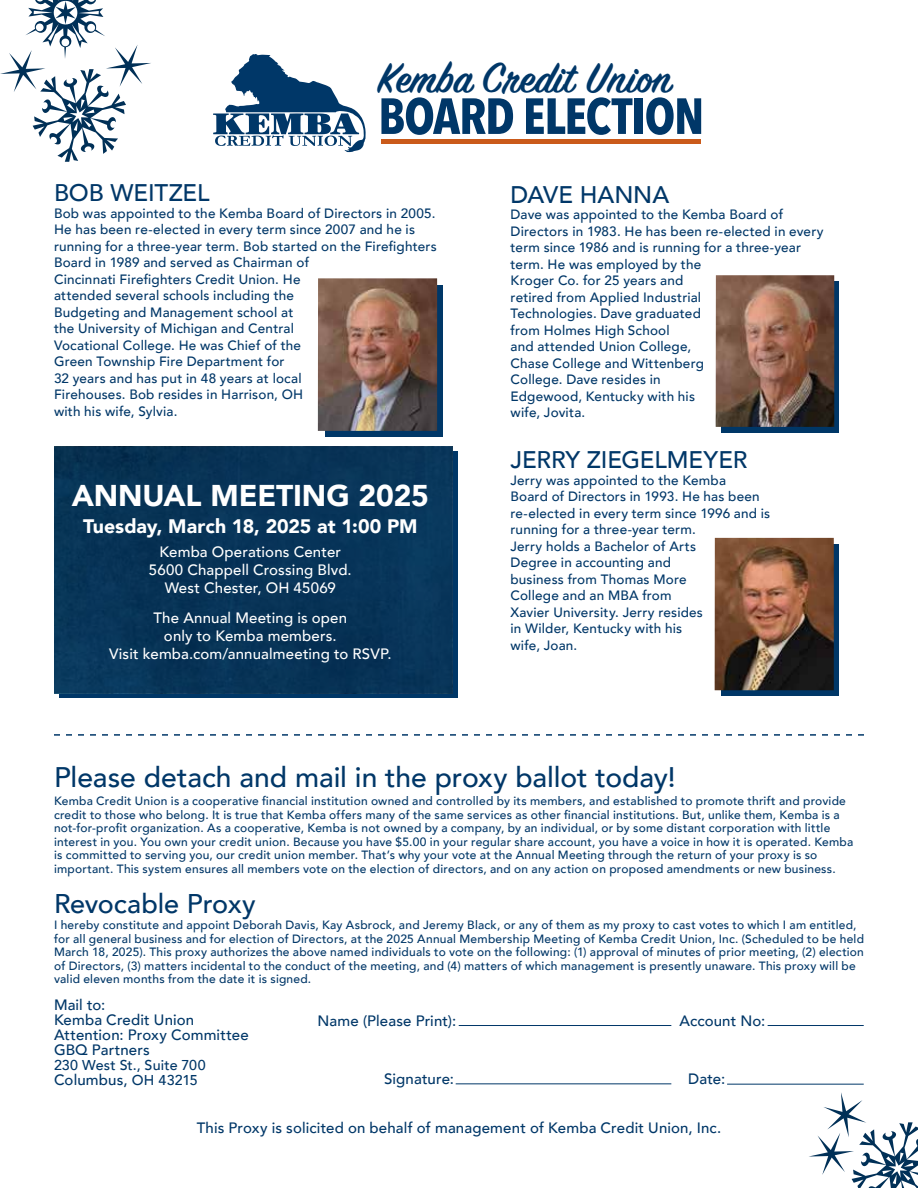
<style>
.page{position:relative;width:918px;height:1188px;background:#fff}
.page>*{position:absolute;margin:0;border:0;box-sizing:border-box;transform-origin:0 0}
.t1{font:700 50.25px "Avenir Next Condensed";letter-spacing:-.025em;color:#003768}
.t2{font:600 46.65px "Sign Painter House Script";letter-spacing:.005em;color:#003768}
.t3{font:900 30px "Avenir";letter-spacing:-.005em;color:#fff}
.t4{font:500 28.35px "Avenir";color:#003768}
.t5{font:500 27px "Avenir";letter-spacing:-.005em;color:#003768}
.t6{font:500 24px "Avenir";letter-spacing:-.005em;color:#003768}
.t7{font:900 19.5px "Avenir";color:#fff}
.t8{font:500 15px/15px "Avenir";letter-spacing:.01em;color:#003768}
.t9{font:500 15px/18px "Avenir";letter-spacing:.01em;color:#fff;text-align:center}
.t10{font:500 14.25px "Avenir";letter-spacing:.01em;color:#003768}
.t11{font:500 13.5px/16.5px "Avenir";letter-spacing:.015em;color:#003768}
.t12{font:500 12px/13.5px "Avenir";letter-spacing:.02em;color:#003768}
.s1{font-size:14.25px}
</style>
<div class="page">
<div style="left:59px;top:452px;width:399px;height:246px;background:linear-gradient(to right,#003767,#003767)"></div>
<div style="left:721px;top:281px;width:118px;height:151px;background:#003767"></div>
<div style="left:721px;top:545px;width:118px;height:151px;background:#003767"></div>
<div style="left:325px;top:285px;width:117px;height:151px;background:#003767"></div>
<div style="left:54px;top:447px;width:398px;height:246px;background:#083458"></div>
<svg style="left:54px;top:734px;width:810px;height:2px"></svg>
<hr style="left:459px;top:1025px;width:212px;height:1px;background:#003768">
<hr style="left:456px;top:1083px;width:215px;height:1px;background:#003768">
<hr style="left:727px;top:1084px;width:137px;height:1px;background:#003768">
<hr style="left:768px;top:1025px;width:96px;height:1px;background:#003768">
<svg style="left:213px;top:54px;width:153px;height:98px"></svg>
<img style="left:318px;top:278px;width:119px;height:153px">
<img style="left:716px;top:275px;width:118px;height:152px">
<img style="left:715px;top:538px;width:119px;height:152px">
<div style="left:381px;top:139px;width:320px;height:5px;background:#ca5a1a"></div>
<svg style="left:0;top:0;width:151px;height:162px"></svg>
<svg style="left:809px;top:1092px;width:109px;height:96px"></svg>
<h2 class="t2" style="left:378px;top:49px;width:297px">Kemba Credit Union</h2>
<h1 class="t1" style="left:378px;top:85px;width:328px">BOARD ELECTION</h1>
<h3 class="t6" style="left:54px;top:172px;width:157px">BOB WEITZEL</h3>
<p class="t11" style="left:54px;top:204px;width:384px">Bob was appointed to the Kemba Board of Directors in 2005.<br>He has been re-elected in every term since 2007 and he is running for a three-year term. Bob started on the Firefighters Board in 1989 and served as Chairman of<br>Cincinnati Firefighters Credit Union. He<br>attended several schools including the<br>Budgeting and Management school at<br>the University of Michigan and Central<br>Vocational College. He was Chief of the<br>Green Township Fire Department for<br>32 years and has put in 48 years at local<br>Firehouses. Bob resides in Harrison, OH<br>with his wife, Sylvia.</p>
<h3 class="t3" style="left:72px;top:469px;width:359px">ANNUAL MEETING 2025</h3>
<h3 class="t7" style="left:83px;top:509px;width:336px">Tuesday, March 18, 2025 at 1:00 PM</h3>
<p class="t9" style="left:149px;top:542px;width:204px">Kemba Operations Center<br>5600 Chappell Crossing Blvd.<br>West Chester, OH 45069</p>
<p class="t9" style="left:109px;top:608px;width:284px">The Annual Meeting is open<br>only to Kemba members.<br>Visit kemba.com/annualmeeting to RSVP.</p>
<h3 class="t6" style="left:511px;top:174px;width:160px">DAVE HANNA</h3>
<p class="t11" style="left:511px;top:206px;width:315px">Dave was appointed to the Kemba Board of<br>Directors in 1983. He has been re-elected in every term since 1986 and is running for a three-year term. He was employed by the<br>Kroger Co. for 25 years and<br>retired from Applied Industrial<br>Technologies. Dave graduated<br>from Holmes High School<br>and attended Union College,<br>Chase College and Wittenberg<br>College. Dave resides in<br>Edgewood, Kentucky with his<br>wife, Jovita.</p>
<h3 class="t6" style="left:510px;top:439px;width:239px">JERRY ZIEGELMEYER</h3>
<p class="t11" style="left:510px;top:471px;width:261px">Jerry was appointed to the Kemba<br>Board of Directors in 1993. He has been re-elected in every term since 1996 and is running for a three-year term.<br>Jerry holds a Bachelor of Arts<br>Degree in accounting and<br>business from Thomas More<br>College and an MBA from<br>Xavier University. Jerry resides<br>in Wilder, Kentucky with his<br>wife, Joan.</p>
<h3 class="t4" style="left:54px;top:753px;width:623px">Please detach and mail in the proxy ballot today!</h3>
<p class="t12" style="left:54px;top:794px;width:801px">Kemba Credit Union is a cooperative financial institution owned and controlled by its members, and established to promote thrift and provide credit to those who belong. It is true that Kemba offers many of the same services as other financial institutions. But, unlike them, Kemba is a not-for-profit organization. As a cooperative, Kemba is not owned by a company, by an individual, or by some distant corporation with little interest in you. You own your credit union. Because you have $5.00 in your regular share account, you have a voice in how it is operated. Kemba is committed to serving you, our credit union member. That’s why your vote at the Annual Meeting through the return of your proxy is so important. This system ensures all members vote on the election of directors, and on any action on proposed amendments or new business.</p>
<h3 class="t5" style="left:54px;top:880px;width:203px">Revocable Proxy</h3>
<p class="t12" style="left:54px;top:918px;width:812px">I hereby constitute and appoint Deborah Davis, Kay Asbrock, and Jeremy Black, or any of them as my proxy to cast votes to which I am entitled, for all general business and for election of Directors, at the 2025 Annual Membership Meeting of Kemba Credit Union, Inc. (Scheduled to be held March 18, 2025). This proxy authorizes the above named individuals to vote on the following: (1) approval of minutes of prior meeting, (2) election of Directors, (3) matters incidental to the conduct of the meeting, and (4) matters of which management is presently unaware. This proxy will be valid eleven months from the date it is signed.</p>
<p class="t8" style="left:54px;top:996px;width:196px">Mail to:<br>Kemba Credit Union<br>Attention: Proxy Committee<br>GBQ Partners</p>
<p class="t10" style="left:54px;top:1053px;width:153px">230 West St., Suite 700</p>
<p class="t8" style="left:54px;top:1071px;width:145px">Columbus, <span class="s1">OH 43215</span></p>
<p class="t8" style="left:197px;top:1120px;width:526px">This Proxy is solicited on behalf of management of Kemba Credit Union, Inc.</p>
<p class="t8" style="left:318px;top:1012px;width:140px">Name (Please Print):</p>
<p class="t8" style="left:680px;top:1012px;width:87px">Account No:</p>
<p class="t8" style="left:384px;top:1071px;width:71px">Signature:</p>
<p class="t8" style="left:688px;top:1071px;width:38px">Date:</p>
</div>
